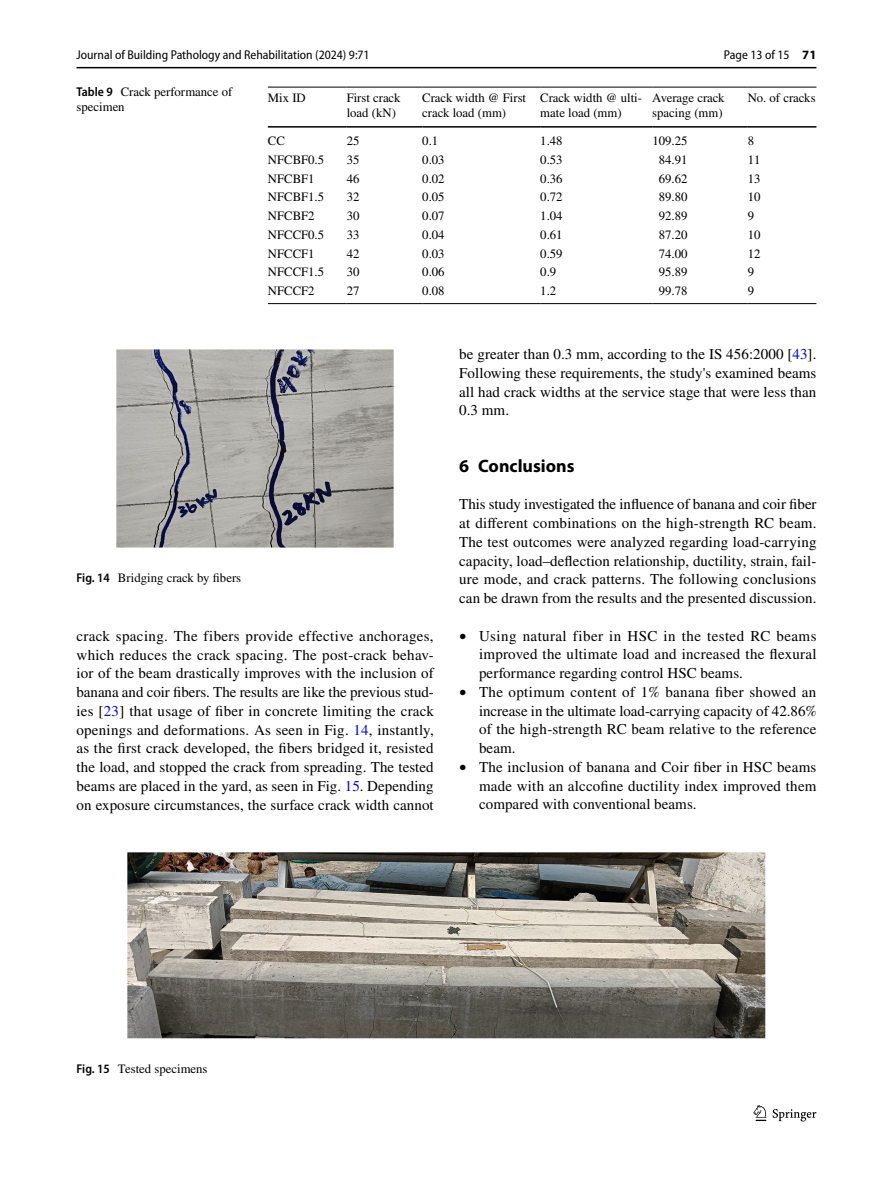
<style>
.page{position:relative;width:893px;height:1187px;background:#fff}
.page>*{position:absolute;margin:0;border:0;box-sizing:border-box;transform-origin:0 0}
.t1{font:700 18px "Myriad Pro";color:#000}
.t2{font:15px/18.8px "STIX";letter-spacing:.005em;color:#000;text-align:justify}
.t3{font:12.75px/15px "STIX";color:#000}
.t4{font:semi-condensed 12.75px "Myriad Pro";color:#000}
.s1{font-weight:700;font-stretch:normal}
.s2{font-family:"Myriad Pro";font-weight:600;font-stretch:semi-condensed}
.s3{color:#00f}
.s4{font-size:14.1px}
</style>
<div class="page">
<hr style="left:77px;top:67px;width:739px;height:1px;background:#000">
<svg style="left:753px;top:1105px;width:13px;height:15px"></svg>
<svg style="left:773px;top:1109px;width:43px;height:12px"></svg>
<hr style="left:268px;top:87px;width:79px;height:1px;background:#000">
<hr style="left:268px;top:126px;width:79px;height:2px;background:#000">
<hr style="left:347px;top:87px;width:75px;height:1px;background:#000">
<hr style="left:347px;top:126px;width:75px;height:2px;background:#000">
<hr style="left:422px;top:87px;width:118px;height:1px;background:#000">
<hr style="left:422px;top:126px;width:118px;height:2px;background:#000">
<hr style="left:540px;top:87px;width:112px;height:1px;background:#000">
<hr style="left:540px;top:126px;width:112px;height:2px;background:#000">
<hr style="left:652px;top:87px;width:96px;height:1px;background:#000">
<hr style="left:652px;top:126px;width:96px;height:2px;background:#000">
<hr style="left:748px;top:87px;width:68px;height:1px;background:#000">
<hr style="left:748px;top:126px;width:68px;height:2px;background:#000">
<hr style="left:268px;top:303px;width:79px;height:1px;background:#000">
<hr style="left:347px;top:303px;width:75px;height:1px;background:#000">
<hr style="left:422px;top:303px;width:118px;height:1px;background:#000">
<hr style="left:540px;top:303px;width:112px;height:1px;background:#000">
<hr style="left:652px;top:303px;width:96px;height:1px;background:#000">
<hr style="left:748px;top:303px;width:68px;height:1px;background:#000">
<img style="left:117px;top:349px;width:276px;height:198px">
<img style="left:127px;top:852px;width:638px;height:186px">
<p class="t4" style="left:77px;top:48px;width:295px">Journal of Building Pathology and Rehabilitation (2024) 9:71</p>
<p class="t4" style="left:724px;top:48px;width:94px">Page 13 of 15 <span class="s1">71</span></p>
<p class="t3" style="left:77px;top:85px;width:157px"><span class="s2">Table 9</span> Crack performance of specimen</p>
<p class="t3" style="left:268px;top:91px;width:39px">Mix ID</p>
<p class="t3" style="left:347px;top:91px;width:55px">First crack load (kN)</p>
<p class="t3" style="left:422px;top:91px;width:105px">Crack width @ First crack load (mm)</p>
<p class="t3" style="left:540px;top:91px;width:103px">Crack width @ ulti&shy;mate load (mm)</p>
<p class="t3" style="left:652px;top:91px;width:74px">Average crack spacing (mm)</p>
<p class="t3" style="left:748px;top:91px;width:69px">No. of cracks</p>
<p class="t3" style="left:268px;top:134px;width:19px">CC</p>
<p class="t3" style="left:347px;top:134px;width:14px">25</p>
<p class="t3" style="left:422px;top:134px;width:17px">0.1</p>
<p class="t3" style="left:540px;top:134px;width:24px">1.48</p>
<p class="t3" style="left:652px;top:134px;width:37px">109.25</p>
<p class="t3" style="left:748px;top:134px;width:8px">8</p>
<p class="t3" style="left:268px;top:153px;width:58px">NFCBF0.5</p>
<p class="t3" style="left:347px;top:153px;width:14px">35</p>
<p class="t3" style="left:422px;top:153px;width:24px">0.03</p>
<p class="t3" style="left:540px;top:153px;width:24px">0.53</p>
<p class="t3" style="left:659px;top:153px;width:30px">84.91</p>
<p class="t3" style="left:748px;top:153px;width:14px">11</p>
<p class="t3" style="left:268px;top:172px;width:48px">NFCBF1</p>
<p class="t3" style="left:347px;top:172px;width:14px">46</p>
<p class="t3" style="left:422px;top:172px;width:24px">0.02</p>
<p class="t3" style="left:540px;top:172px;width:24px">0.36</p>
<p class="t3" style="left:659px;top:172px;width:30px">69.62</p>
<p class="t3" style="left:748px;top:172px;width:14px">13</p>
<p class="t3" style="left:268px;top:190px;width:58px">NFCBF1.5</p>
<p class="t3" style="left:347px;top:190px;width:14px">32</p>
<p class="t3" style="left:422px;top:190px;width:24px">0.05</p>
<p class="t3" style="left:540px;top:190px;width:24px">0.72</p>
<p class="t3" style="left:659px;top:190px;width:30px">89.80</p>
<p class="t3" style="left:748px;top:190px;width:14px">10</p>
<p class="t3" style="left:268px;top:209px;width:48px">NFCBF2</p>
<p class="t3" style="left:347px;top:209px;width:14px">30</p>
<p class="t3" style="left:422px;top:209px;width:24px">0.07</p>
<p class="t3" style="left:540px;top:209px;width:24px">1.04</p>
<p class="t3" style="left:659px;top:209px;width:30px">92.89</p>
<p class="t3" style="left:748px;top:209px;width:8px">9</p>
<p class="t3" style="left:268px;top:228px;width:58px">NFCCF0.5</p>
<p class="t3" style="left:347px;top:228px;width:14px">33</p>
<p class="t3" style="left:422px;top:228px;width:24px">0.04</p>
<p class="t3" style="left:540px;top:228px;width:24px">0.61</p>
<p class="t3" style="left:659px;top:228px;width:30px">87.20</p>
<p class="t3" style="left:748px;top:228px;width:14px">10</p>
<p class="t3" style="left:268px;top:246px;width:48px">NFCCF1</p>
<p class="t3" style="left:347px;top:246px;width:14px">42</p>
<p class="t3" style="left:422px;top:246px;width:24px">0.03</p>
<p class="t3" style="left:540px;top:246px;width:24px">0.59</p>
<p class="t3" style="left:659px;top:246px;width:30px">74.00</p>
<p class="t3" style="left:748px;top:246px;width:14px">12</p>
<p class="t3" style="left:268px;top:265px;width:58px">NFCCF1.5</p>
<p class="t3" style="left:347px;top:265px;width:14px">30</p>
<p class="t3" style="left:422px;top:265px;width:24px">0.06</p>
<p class="t3" style="left:540px;top:265px;width:17px">0.9</p>
<p class="t3" style="left:659px;top:265px;width:30px">95.89</p>
<p class="t3" style="left:748px;top:265px;width:8px">9</p>
<p class="t3" style="left:268px;top:284px;width:48px">NFCCF2</p>
<p class="t3" style="left:347px;top:284px;width:14px">27</p>
<p class="t3" style="left:422px;top:284px;width:24px">0.08</p>
<p class="t3" style="left:540px;top:284px;width:17px">1.2</p>
<p class="t3" style="left:659px;top:284px;width:30px">99.78</p>
<p class="t3" style="left:748px;top:284px;width:8px">9</p>
<p class="t3" style="left:77px;top:571px;width:166px"><span class="s2">Fig. 14</span> Bridging crack by fibers</p>
<p class="t2" style="left:77px;top:627px;width:359px">crack spacing. The fibers provide effective anchorages, which reduces the crack spacing. The post-crack behav&shy;ior of the beam drastically improves with the inclusion of banana and coir fibers. The results are like the previous stud&shy;ies [<span class="s3">23</span>] that usage of fiber in concrete limiting the crack openings and deformations. As seen in Fig. <span class="s3">14</span>, instantly, as the first crack developed, the fibers bridged it, resisted the load, and stopped the crack from spreading. The tested beams are placed in the yard, as seen in Fig. <span class="s3">15</span>. Depending on exposure circumstances, the surface crack width cannot</p>
<p class="t2" style="left:459px;top:346px;width:359px">be greater than 0.3 mm, according to the IS 456:2000 [<span class="s3">43</span>].<br>Following these requirements, the study's examined beams all had crack widths at the service stage that were less than 0.3 mm.</p>
<p class="t1" style="left:459px;top:454px;width:117px">6 Conclusions</p>
<p class="t2" style="left:459px;top:496px;width:359px">This study investigated the influence of banana and coir fiber at different combinations on the high-strength RC beam.<br>The test outcomes were analyzed regarding load-carrying capacity, load–deflection relationship, ductility, strain, fail&shy;ure mode, and crack patterns. The following conclusions can be drawn from the results and the presented discussion.</p>
<p class="t2" style="left:479px;top:627px;width:339px;text-indent:-20px"><span class="s4">•</span> Using natural fiber in HSC in the tested RC beams improved the ultimate load and increased the flexural performance regarding control HSC beams.</p>
<p class="t2" style="left:479px;top:683px;width:339px;text-indent:-20px"><span class="s4">•</span> The optimum content of 1% banana fiber showed an increase in the ultimate load-carrying capacity of 42.86% of the high-strength RC beam relative to the reference beam.</p>
<p class="t2" style="left:479px;top:758px;width:339px;text-indent:-20px"><span class="s4">•</span> The inclusion of banana and Coir fiber in HSC beams made with an alccofine ductility index improved them compared with conventional beams.</p>
<p class="t3" style="left:77px;top:1062px;width:133px"><span class="s2">Fig. 15</span> Tested specimens</p>
</div>
